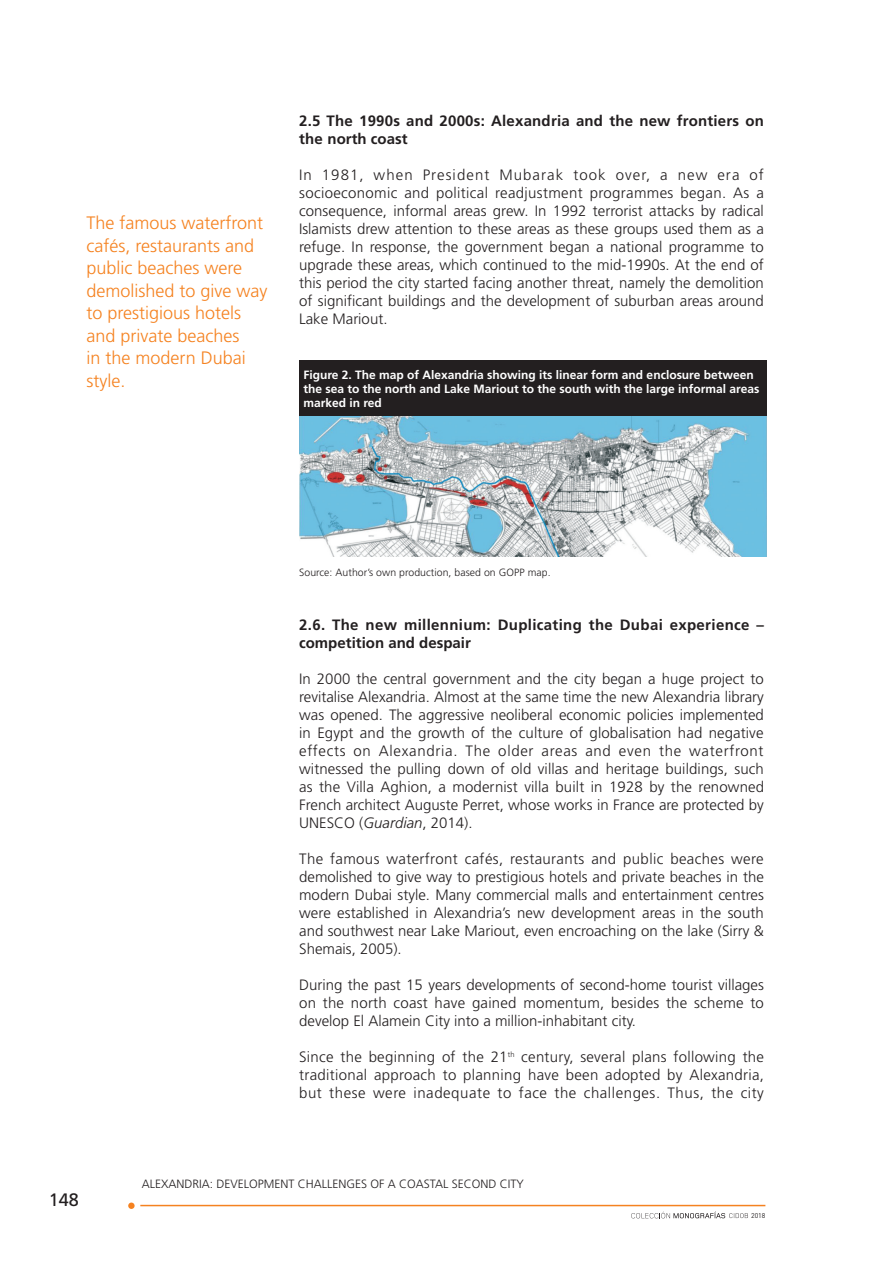
<style>
.page{position:relative;width:893px;height:1263px;background:#fff}
.page>*{position:absolute;margin:0;border:0;box-sizing:border-box;transform-origin:0 0}
.t1{font:300 18px/22.5px "Frutiger";color:#f58220}
.t2{font:18px "Frutiger";color:#231f20}
.t3{font:300 15px/18px "Frutiger";color:#231f20;text-align:justify}
.t4{font:700 15px/18px "Frutiger";letter-spacing:.015em;color:#231f20}
.t5{font:700 12px/14.2px "Frutiger";color:#fff}
.t6{font:300 12px "Frutiger";color:#231f20}
.t7{font:300 10.5px "Frutiger";letter-spacing:.005em;color:#231f20}
.t8{font:6.9px "DIN";color:#231f20}
.s1{font-style:italic}
</style>
<div class="page">
<hr style="left:140px;top:1205px;width:625px;height:1px;background:#f58220">
<div style="left:128px;top:1202px;width:7px;height:7px;background:#f58220;border-radius:50%"></div>
<svg style="left:631px;top:1211px;width:117px;height:7px"></svg>
<div style="left:299px;top:360px;width:468px;height:56px;background:#231f20"></div>
<img style="left:299px;top:416px;width:468px;height:141px">
<p class="t1" style="left:87px;top:212px;width:183px">The famous waterfront cafés, restaurants and public beaches were demolished to give way to prestigious hotels and private beaches<br>in the modern Dubai style.</p>
<p class="t4" style="left:299px;top:112px;width:466px">2.5 The 1990s and 2000s: Alexandria and the new frontiers on the north coast</p>
<p class="t3" style="left:299px;top:166px;width:466px">In 1981, when President Mubarak took over, a new era of socioeconomic and political readjustment programmes began. As a consequence, informal areas grew. In 1992 terrorist attacks by radical Islamists drew attention to these areas as these groups used them as a refuge. In response, the government began a national programme to upgrade these areas, which continued to the mid-1990s. At the end of this period the city started facing another threat, namely the demolition of significant buildings and the development of suburban areas around Lake Mariout.</p>
<p class="t5" style="left:303px;top:367px;width:457px">Figure 2. The map of Alexandria showing its linear form and enclosure between the sea to the north and Lake Mariout to the south with the large informal areas marked in red</p>
<p class="t2" style="left:49px;top:1189px;width:32px">148</p>
<p class="t7" style="left:299px;top:566px;width:253px">Source: Author’s own production, based on GOPP map.</p>
<p class="t4" style="left:299px;top:616px;width:466px">2.6. The new millennium: Duplicating the Dubai experience – competition and despair</p>
<p class="t3" style="left:299px;top:670px;width:466px">In 2000 the central government and the city began a huge project to revitalise Alexandria. Almost at the same time the new Alexandria library was opened. The aggressive neoliberal economic policies implemented in Egypt and the growth of the culture of globalisation had negative effects on Alexandria. The older areas and even the waterfront witnessed the pulling down of old villas and heritage buildings, such as the Villa Aghion, a modernist villa built in 1928 by the renowned French architect Auguste Perret, whose works in France are protected by UNESCO (<span class="s1">Guardian</span>, 2014).</p>
<p class="t3" style="left:299px;top:850px;width:466px">The famous waterfront cafés, restaurants and public beaches were demolished to give way to prestigious hotels and private beaches in the modern Dubai style. Many commercial malls and entertainment centres were established in Alexandria’s new development areas in the south and southwest near Lake Mariout, even encroaching on the lake (Sirry &amp; Shemais, 2005).</p>
<p class="t3" style="left:299px;top:976px;width:466px">During the past 15 years developments of second-home tourist villages on the north coast have gained momentum, besides the scheme to develop El Alamein City into a million-inhabitant city.</p>
<p class="t3" style="left:299px;top:1048px;width:466px">Since the beginning of the 21<sup>th</sup> century, several plans following the traditional approach to planning have been adopted by Alexandria, but these were inadequate to face the challenges. Thus, the city</p>
<p class="t6" style="left:142px;top:1177px;width:383px">ALEXANDRIA: DEVELOPMENT CHALLENGES OF A COASTAL SECOND CITY</p>
<p class="t8" style="left:751px;top:1211px;width:16px">2018</p>
</div>
